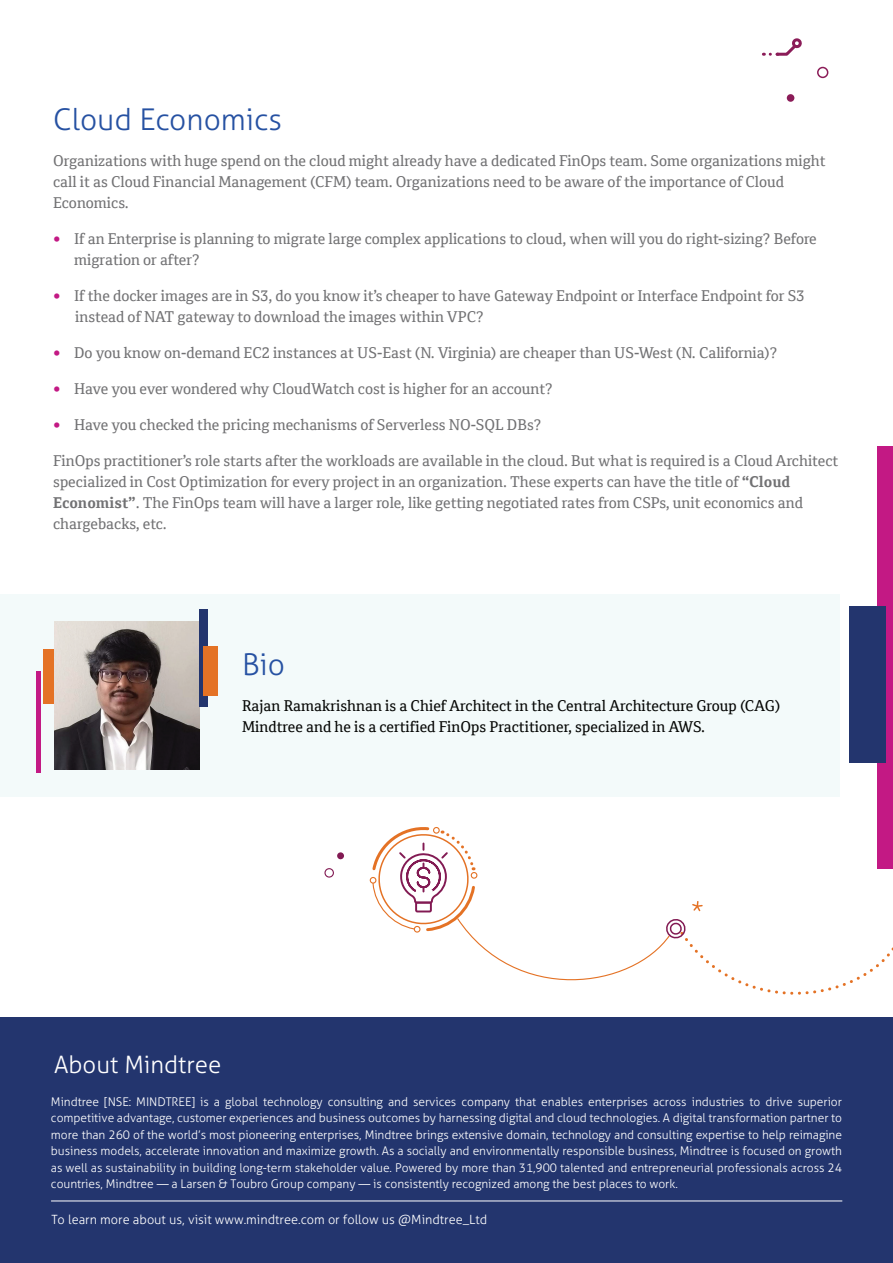
<style>
.page{position:relative;width:893px;height:1263px;background:#fff}
.page>*{position:absolute;margin:0;border:0;box-sizing:border-box;transform-origin:0 0}
.t1{font:300 30px "Aller Typo";color:#2651a2}
.t2{font:300 24px "Aller Typo";color:#fff}
.t3{font:15px/21px "Cordale";color:#717173}
.t4{font:15px/21px "Cordale";color:#040503}
.t5{font:300 12.75px "Aller Typo";color:#fff}
.t6{font:300 12px/16.5px "Aller Typo";letter-spacing:-.005em;color:#fff;text-align:justify}
.s1{font-weight:700}
</style>
<div class="page">
<div style="left:0;top:594px;width:839px;height:203px;background:#f3fafa"></div>
<div style="left:0;top:1017px;width:893px;height:246px;background:#23356e"></div>
<hr style="left:51px;top:1200px;width:791px;height:1px;background:#fff">
<img style="left:54px;top:622px;width:145px;height:148px">
<div style="left:199px;top:609px;width:9px;height:97px;background:#23356e"></div>
<div style="left:203px;top:646px;width:15px;height:50px;background:#e47225"></div>
<div style="left:43px;top:650px;width:11px;height:54px;background:#e47225"></div>
<hr style="left:37px;top:671px;width:4px;height:101px;background:#c31984">
<div style="left:337px;top:852px;width:7px;height:7px;background:#821a53;border-radius:50%"></div>
<div style="left:324px;top:868px;width:10px;height:10px;border:1px solid #821a53;border-radius:50%"></div>
<div style="left:877px;top:446px;width:16px;height:423px;background:#c31984"></div>
<div style="left:849px;top:607px;width:37px;height:156px;background:#23356e"></div>
<svg style="left:770px;top:38px;width:32px;height:18px"></svg>
<div style="left:817px;top:67px;width:11px;height:11px;border:2px solid #8b1c58;border-radius:50%"></div>
<div style="left:787px;top:94px;width:7px;height:8px;background:#8b1c58;border-radius:50%"></div>
<svg style="left:370px;top:827px;width:523px;height:168px"></svg>
<h1 class="t1" style="left:53px;top:101px;width:230px">Cloud Economics</h1>
<p class="t3" style="left:53px;top:150px;width:774px">Organizations with huge spend on the cloud might already have a dedicated FinOps team. Some organizations might call it as Cloud Financial Management (CFM) team. Organizations need to be aware of the importance of Cloud<br>Economics.</p>
<p class="t3" style="left:74px;top:228px;width:744px">If an Enterprise is planning to migrate large complex applications to cloud, when will you do right-sizing? Before migration or after?</p>
<p class="t3" style="left:74px;top:285px;width:732px">If the docker images are in S3, do you know it’s cheaper to have Gateway Endpoint or Interface Endpoint for S3 instead of NAT gateway to download the images within VPC?</p>
<p class="t3" style="left:74px;top:342px;width:705px">Do you know on-demand EC2 instances at US-East (N. Virginia) are cheaper than US-West (N. California)?</p>
<p class="t3" style="left:74px;top:378px;width:480px">Have you ever wondered why CloudWatch cost is higher for an account?</p>
<p class="t3" style="left:74px;top:414px;width:469px">Have you checked the pricing mechanisms of Serverless NO-SQL DBs?</p>
<p class="t3" style="left:53px;top:450px;width:787px">FinOps practitioner’s role starts after the workloads are available in the cloud. But what is required is a Cloud Architect specialized in Cost Optimization for every project in an organization. These experts can have the title of <span class="s1">“Cloud Economist”</span>. The FinOps team will have a larger role, like getting negotiated rates from CSPs, unit economics and chargebacks, etc.</p>
<h1 class="t1" style="left:242px;top:646px;width:45px">Bio</h1>
<p class="t4" style="left:242px;top:695px;width:540px">Rajan Ramakrishnan is a Chief Architect in the Central Architecture Group (CAG)<br>Mindtree and he is a certified FinOps Practitioner, specialized in AWS.</p>
<h2 class="t2" style="left:54px;top:1050px;width:169px">About Mindtree</h2>
<p class="t6" style="left:51px;top:1093px;width:793px">Mindtree [NSE: MINDTREE] is a global technology consulting and services company that enables enterprises across industries to drive superior competitive advantage, customer experiences and business outcomes by harnessing digital and cloud technologies. A digital transformation partner to more than 260 of the world’s most pioneering enterprises, Mindtree brings extensive domain, technology and consulting expertise to help reimagine business models, accelerate innovation and maximize growth. As a socially and environmentally responsible business, Mindtree is focused on growth as well as sustainability in building long-term stakeholder value. Powered by more than 31,900 talented and entrepreneurial professionals across 24 countries, Mindtree ― a Larsen &amp; Toubro Group company ― is consistently recognized among the best places to work.</p>
<p class="t5" style="left:51px;top:1211px;width:437px">To learn more about us, visit www.mindtree.com or follow us @Mindtree_Ltd</p>
</div>
